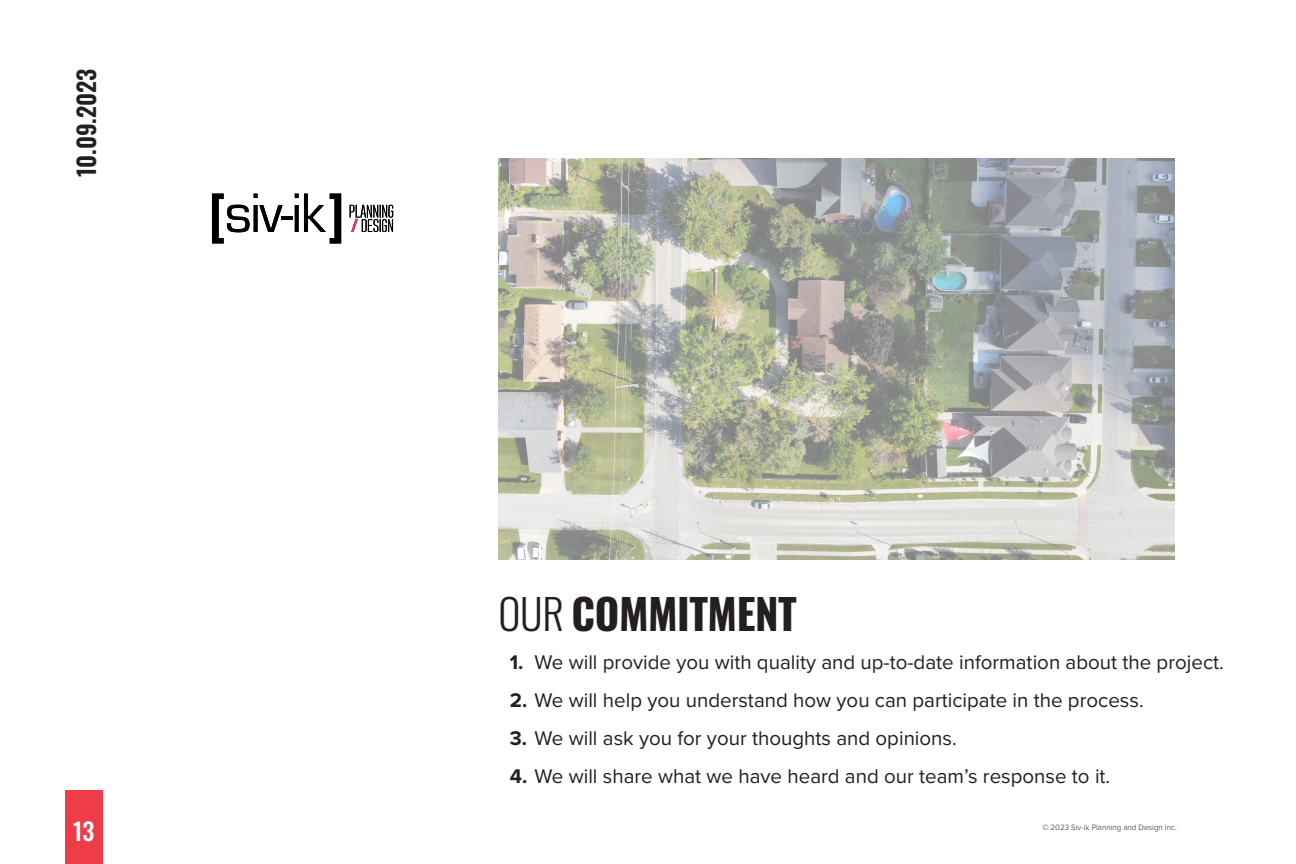
<style>
.page{position:relative;width:1296px;height:864px;background:#fff}
.page>*{position:absolute;margin:0;border:0;box-sizing:border-box;transform-origin:0 0}
.t1{font:700 42px "Oswald";letter-spacing:-.01em;color:#231f20}
.t2{font:600 24px "Oswald";color:#231f20}
.t3{font:500 24px "Oswald";color:#fff}
.t4{font:20.5px "Proxima Nova";color:#231f20}
.t5{font:300 8px "Proxima Nova";color:#231f20}
.s1{font-weight:300}
.s2{font-weight:700}
</style>
<div class="page">
<div style="left:65px;top:790px;width:38px;height:74px;background:#ee3d48"></div>
<img style="left:212px;top:193px;width:182px;height:51px">
<img style="left:499px;top:158px;width:675px;height:402px">
<p class="t2" style="left:74px;top:177px;width:110px;rotate:-90deg">10.09.2023</p>
<p class="t1" style="left:499px;top:592px;width:300px"><span class="s1">OUR</span> COMMITMENT</p>
<p class="t4" style="left:510px;top:647px;width:716px"><span class="s2">1.</span> We will provide you with quality and up-to-date information about the project.</p>
<p class="t4" style="left:510px;top:685px;width:635px"><span class="s2">2.</span> We will help you understand how you can participate in the process.</p>
<p class="t4" style="left:510px;top:723px;width:449px"><span class="s2">3.</span> We will ask you for your thoughts and opinions.</p>
<p class="t4" style="left:510px;top:761px;width:602px"><span class="s2">4.</span> We will share what we have heard and our team’s response to it.</p>
<p class="t3" style="left:73px;top:819px;width:23px">13</p>
<p class="t5" style="left:1042px;top:821px;width:136px">© 2023 Siv-ik Planning and Design Inc.</p>
</div>
